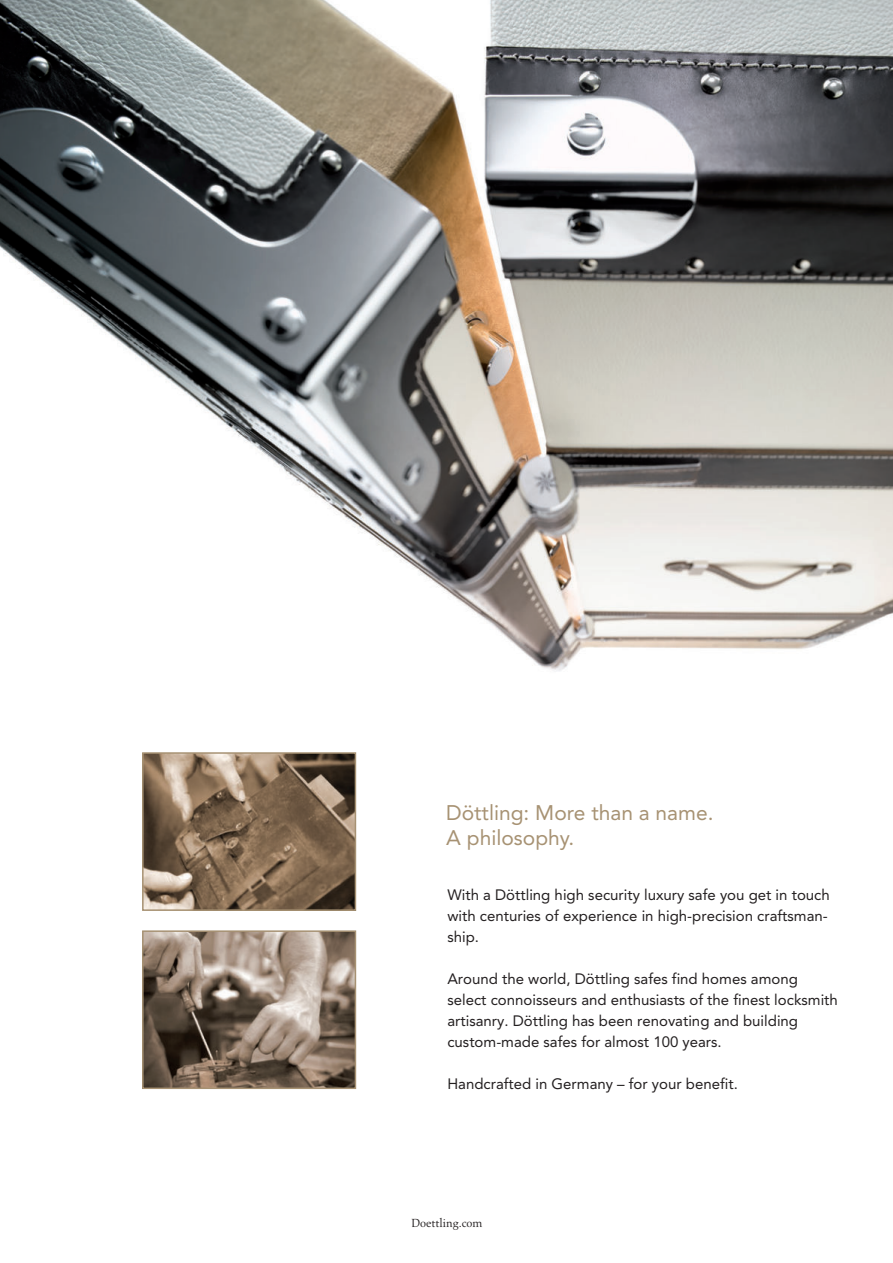
<style>
.page{position:relative;width:893px;height:1263px;background:#fff}
.page>*{position:absolute;margin:0;border:0;box-sizing:border-box;transform-origin:0 0}
.t1{font:21px/25.2px "Avenir";color:#a79273}
.t2{font:15px/21px "Avenir";color:#231f20}
.t3{font:12px "Aldus";color:#231f20}
</style>
<div class="page">
<img style="left:0;top:0;width:893px;height:671px">
<img style="left:145px;top:933px;width:208px;height:153px">
<div style="left:142px;top:930px;width:214px;height:159px;border:2px solid #a79273"></div>
<svg style="left:145px;top:755px;width:208px;height:153px;background:#836d57"></svg>
<div style="left:142px;top:752px;width:214px;height:159px;border:2px solid #a79273"></div>
<h1 class="t1" style="left:446px;top:802px;width:269px">Döttling: More than a name.<br>A philosophy.</h1>
<p class="t2" style="left:447px;top:885px;width:384px">With a Döttling high security luxury safe you get in touch with centuries of experience in high-precision craftsman&shy;ship.</p>
<p class="t2" style="left:447px;top:969px;width:392px">Around the world, Döttling safes find homes among select connoisseurs and enthusiasts of the finest locksmith artisanry. Döttling has been renovating and building custom-made safes for almost 100 years.</p>
<p class="t2" style="left:447px;top:1074px;width:292px">Handcrafted in Germany – for your benefit.</p>
<p class="t3" style="left:411px;top:1218px;width:72px">Doettling.com</p>
</div>
